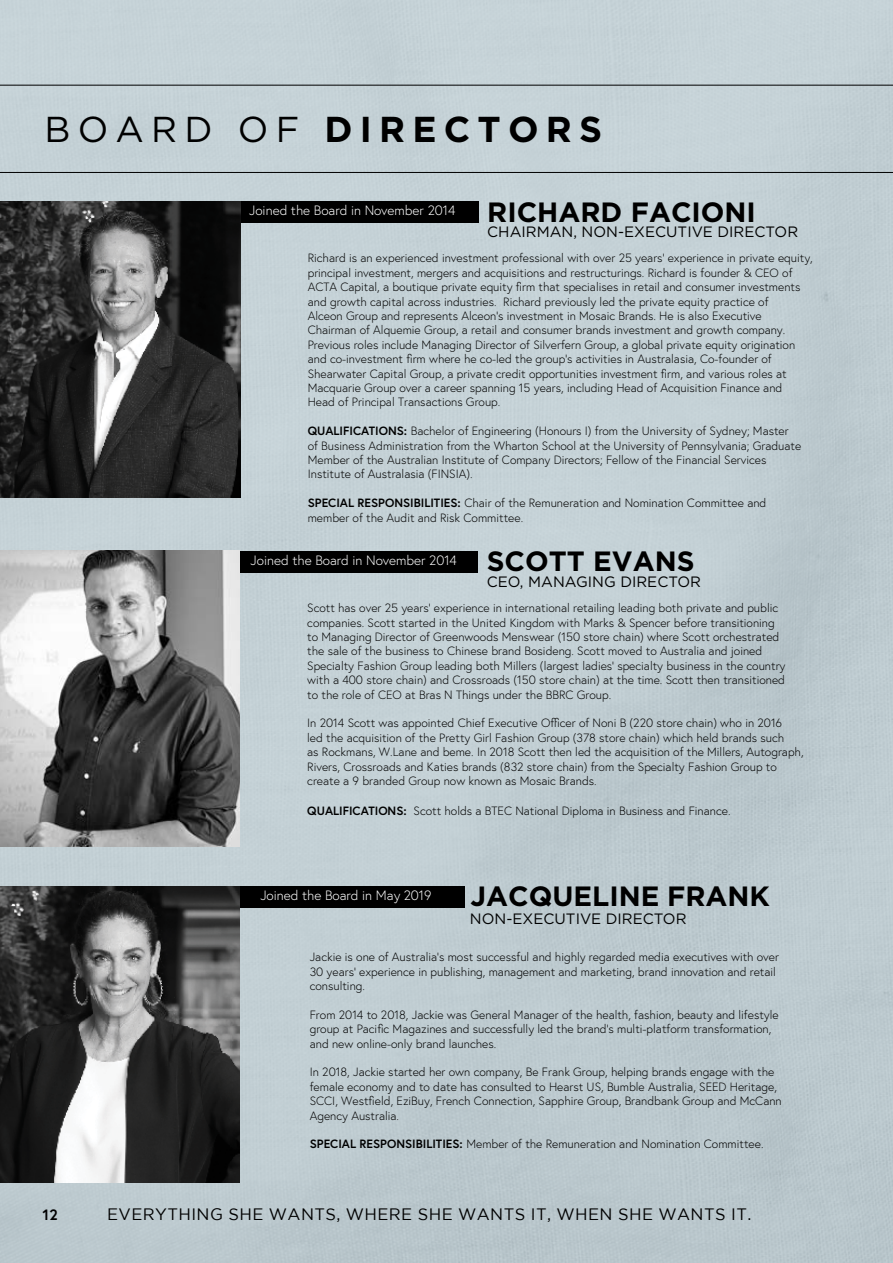
<style>
.page{position:relative;width:893px;height:1263px;background:#c2cfd4}
.page>*{position:absolute;margin:0;border:0;box-sizing:border-box;transform-origin:0 0}
.t1{font:700 36px "Gotham";letter-spacing:.2em;color:#000}
.t2{font:700 27.9px "Gotham";color:#000}
.t3{font:16.5px "Gotham";letter-spacing:.025em;color:#000}
.t4{font:15px "Gotham";color:#000}
.t5{font:700 15px "Europa";color:#000}
.t6{font:300 13.5px "Europa";color:#fff}
.t7{font:300 12px/14.4px "Europa";color:#000}
.s1{font-weight:400}
.s2{font-weight:700}
</style>
<div class="page">
<div style="left:108px;top:551px;width:370px;height:21px;background:#000"></div>
<img style="left:0;top:551px;width:240px;height:296px">
<div style="left:72px;top:886px;width:393px;height:21px;background:#000"></div>
<img style="left:0;top:886px;width:239px;height:296px">
<div style="left:109px;top:201px;width:369px;height:22px;background:#000"></div>
<img style="left:0;top:201px;width:240px;height:296px">
<hr style="left:0;top:85px;width:893px;height:1px;background:#000">
<hr style="left:0;top:172px;width:893px;height:1px;background:#000">
<h1 class="t1" style="left:45px;top:105px;width:559px"><span class="s1">BOARD OF</span> DIRECTORS</h1>
<p class="t6" style="left:249px;top:202px;width:208px">Joined the Board in November 2014</p>
<h2 class="t2" style="left:487px;top:193px;width:270px">RICHARD FACIONI</h2>
<p class="t4" style="left:487px;top:223px;width:312px">CHAIRMAN, NON-EXECUTIVE DIRECTOR</p>
<p class="t7" style="left:308px;top:251px;width:507px">Richard is an experienced investment professional with over 25 years’ experience in private equity, principal investment, mergers and acquisitions and restructurings. Richard is founder &amp; CEO of ACTA Capital, a boutique private equity firm that specialises in retail and consumer investments and growth capital across industries. Richard previously led the private equity practice of<br>Alceon Group and represents Alceon’s investment in Mosaic Brands. He is also Executive Chairman of Alquemie Group, a retail and consumer brands investment and growth company.<br>Previous roles include Managing Director of Silverfern Group, a global private equity origination and co-investment firm where he co-led the group’s activities in Australasia, Co-founder of Shearwater Capital Group, a private credit opportunities investment firm, and various roles at Macquarie Group over a career spanning 15 years, including Head of Acquisition Finance and<br>Head of Principal Transactions Group.</p>
<p class="t7" style="left:308px;top:424px;width:495px"><span class="s2">QUALIFICATIONS:</span> Bachelor of Engineering (Honours I) from the University of Sydney; Master of Business Administration from the Wharton School at the University of Pennsylvania; Graduate Member of the Australian Institute of Company Directors; Fellow of the Financial Services Institute of Australasia (FINSIA).</p>
<p class="t7" style="left:308px;top:496px;width:460px"><span class="s2">SPECIAL RESPONSIBILITIES:</span> Chair of the Remuneration and Nomination Committee and member of the Audit and Risk Committee.</p>
<h2 class="t2" style="left:487px;top:543px;width:209px">SCOTT EVANS</h2>
<p class="t7" style="left:307px;top:601px;width:480px">Scott has over 25 years’ experience in international retailing leading both private and public companies. Scott started in the United Kingdom with Marks &amp; Spencer before transitioning to Managing Director of Greenwoods Menswear (150 store chain) where Scott orchestrated the sale of the business to Chinese brand Bosideng. Scott moved to Australia and joined Specialty Fashion Group leading both Millers (largest ladies’ specialty business in the country with a 400 store chain) and Crossroads (150 store chain) at the time. Scott then transitioned to the role of CEO at Bras N Things under the BBRC Group.</p>
<p class="t7" style="left:307px;top:716px;width:498px">In 2014 Scott was appointed Chief Executive Officer of Noni B (220 store chain) who in 2016<br>led the acquisition of the Pretty Girl Fashion Group (378 store chain) which held brands such<br>as Rockmans, W.Lane and beme. In 2018 Scott then led the acquisition of the Millers, Autograph, Rivers, Crossroads and Katies brands (832 store chain) from the Specialty Fashion Group to create a 9 branded Group now known as Mosaic Brands.</p>
<p class="t7" style="left:307px;top:803px;width:425px"><span class="s2">QUALIFICATIONS:</span> Scott holds a BTEC National Diploma in Business and Finance.</p>
<p class="t6" style="left:251px;top:552px;width:208px">Joined the Board in November 2014</p>
<p class="t4" style="left:487px;top:572px;width:216px">CEO, MANAGING DIRECTOR</p>
<h2 class="t2" style="left:470px;top:877px;width:301px">JACQUELINE FRANK</h2>
<p class="t4" style="left:470px;top:909px;width:218px">NON-EXECUTIVE DIRECTOR</p>
<p class="t7" style="left:310px;top:950px;width:471px">Jackie is one of Australia’s most successful and highly regarded media executives with over<br>30 years’ experience in publishing, management and marketing, brand innovation and retail consulting.</p>
<p class="t7" style="left:310px;top:1007px;width:470px">From 2014 to 2018, Jackie was General Manager of the health, fashion, beauty and lifestyle group at Pacific Magazines and successfully led the brand’s multi-platform transformation, and new online-only brand launches.</p>
<p class="t7" style="left:310px;top:1065px;width:474px">In 2018, Jackie started her own company, Be Frank Group, helping brands engage with the female economy and to date has consulted to Hearst US, Bumble Australia, SEED Heritage, SCCI, Westfield, EziBuy, French Connection, Sapphire Group, Brandbank Group and McCann Agency Australia.</p>
<p class="t7" style="left:310px;top:1136px;width:455px"><span class="s2">SPECIAL RESPONSIBILITIES:</span> Member of the Remuneration and Nomination Committee.</p>
<p class="t6" style="left:260px;top:887px;width:173px">Joined the Board in May 2019</p>
<p class="t5" style="left:43px;top:1205px;width:17px">12</p>
<h3 class="t3" style="left:107px;top:1205px;width:646px">EVERYTHING SHE WANTS, WHERE SHE WANTS IT, WHEN SHE WANTS IT.</h3>
</div>
